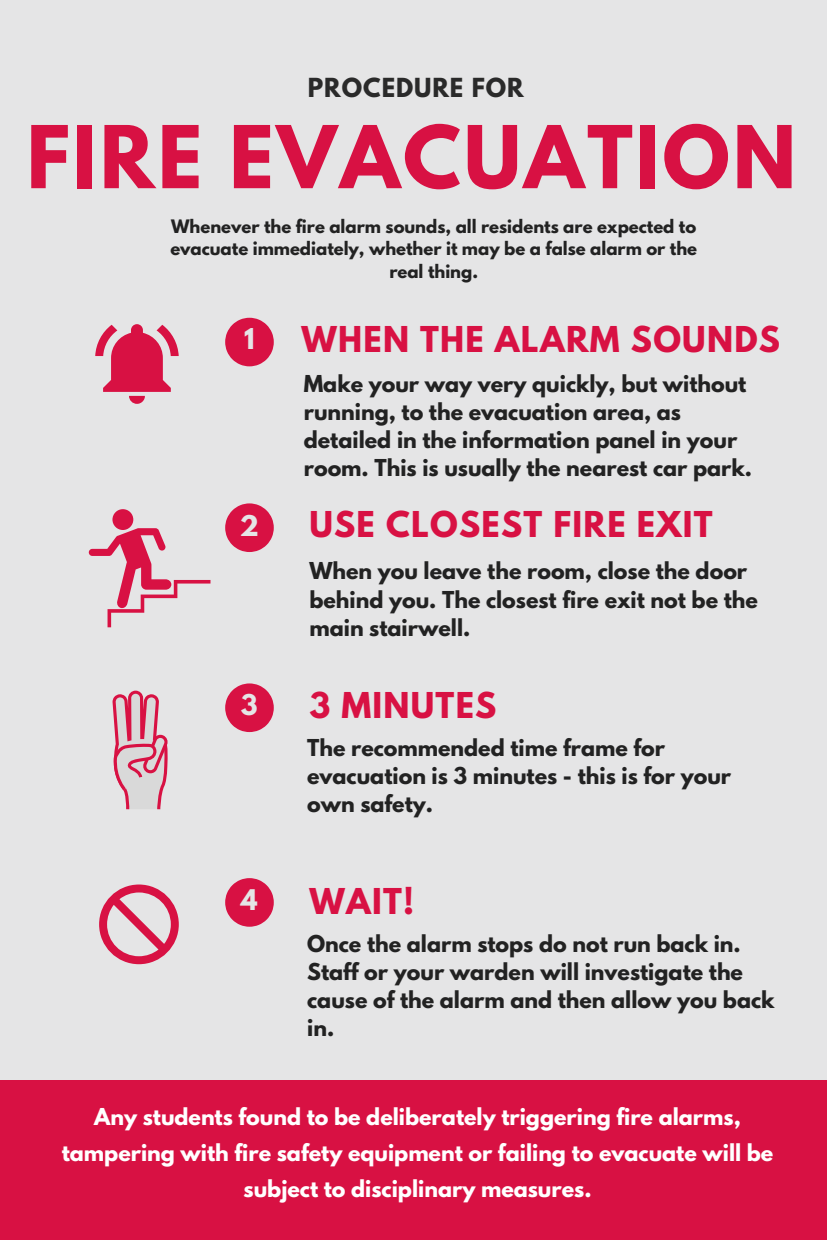
<style>
.page{position:relative;width:827px;height:1240px;background:#e5e5e6}
.page>*{position:absolute;margin:0;border:0;box-sizing:border-box;transform-origin:0 0}
.t1{font:700 76.65px "League Spartan";letter-spacing:.04em;color:#d81143}
.t2{font:700 31.5px "League Spartan";letter-spacing:.04em;color:#d81143}
.t3{font:700 25.5px "League Spartan";color:#e5e5e6}
.t4{font:700 25.35px "League Spartan";color:#e5e5e6}
.t5{font:700 25.2px "League Spartan";color:#e5e5e6}
.t6{font:700 23.25px "League Spartan";letter-spacing:.04em;color:#2a2a2a}
.t7{font:700 20.7px/28.2px "League Spartan";color:#222}
.t8{font:700 20.7px/36px "League Spartan";color:#fff;text-align:center}
.t9{font:700 16.5px/22.5px "League Spartan";color:#222;text-align:center}
</style>
<div class="page">
<svg style="left:225px;top:318px;width:49px;height:48px"></svg>
<svg style="left:225px;top:878px;width:49px;height:49px"></svg>
<svg style="left:225px;top:503px;width:49px;height:49px"></svg>
<div style="left:0;top:1080px;width:827px;height:160px;background:#d81143"></div>
<svg style="left:225px;top:683px;width:49px;height:49px"></svg>
<div style="left:112px;top:509px;width:21px;height:21px;background:#d81143;border-radius:50%"></div>
<svg style="left:89px;top:528px;width:121px;height:99px"></svg>
<svg style="left:112px;top:690px;width:56px;height:119px"></svg>
<svg style="left:99px;top:884px;width:80px;height:80px"></svg>
<svg style="left:95px;top:324px;width:84px;height:80px"></svg>
<p class="t6" style="left:308px;top:76px;width:217px">PROCEDURE FOR</p>
<h1 class="t1" style="left:27px;top:119px;width:771px">FIRE EVACUATION</h1>
<p class="t9" style="left:170px;top:217px;width:528px">Whenever the fire alarm sounds, all residents are expected to evacuate immediately, whether it may be a false alarm or the real thing.</p>
<p class="t3" style="left:244px;top:326px;width:12px">1</p>
<h2 class="t2" style="left:302px;top:324px;width:480px">WHEN THE ALARM SOUNDS</h2>
<p class="t7" style="left:304px;top:372px;width:450px">Make your way very quickly, but without running, to the evacuation area, as detailed in the information panel in your room. This is usually the nearest car park.</p>
<p class="t4" style="left:240px;top:513px;width:21px">2</p>
<h2 class="t2" style="left:309px;top:508px;width:405px">USE CLOSEST FIRE EXIT</h2>
<p class="t4" style="left:241px;top:692px;width:18px">3</p>
<p class="t5" style="left:241px;top:887px;width:18px">4</p>
<p class="t7" style="left:309px;top:560px;width:450px">When you leave the room, close the door behind you. The closest fire exit not be the main stairwell.</p>
<h2 class="t2" style="left:309px;top:689px;width:189px">3 MINUTES</h2>
<p class="t7" style="left:307px;top:736px;width:425px">The recommended time frame for evacuation is 3 minutes - this is for your own safety.</p>
<h2 class="t2" style="left:309px;top:885px;width:106px">WAIT!</h2>
<p class="t7" style="left:307px;top:932px;width:469px">Once the alarm stops do not run back in.<br>Staff or your warden will investigate the cause of the alarm and then allow you back in.</p>
<p class="t8" style="left:62px;top:1101px;width:713px">Any students found to be deliberately triggering fire alarms, tampering with fire safety equipment or failing to evacuate will be subject to disciplinary measures.</p>
</div>
